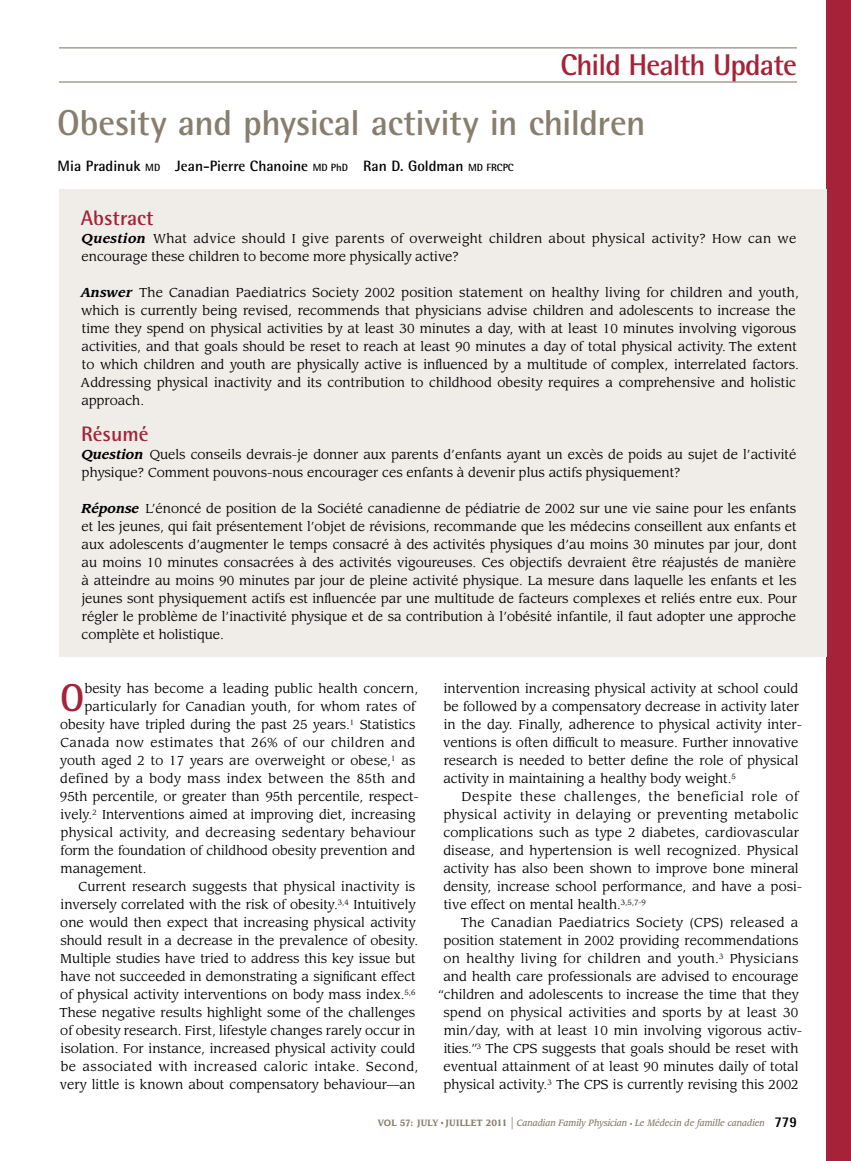
<style>
.page{position:relative;width:851px;height:1161px;background:#fff}
.page>*{position:absolute;margin:0;border:0;box-sizing:border-box;transform-origin:0 0}
.t1{font:700 38.85px "Rotis Semi Sans Std";color:#a52238}
.t2{font:700 36px "Rotis Semi Sans Std";letter-spacing:-.01em;color:#887e6e}
.t3{font:700 30px "Rotis Semi Sans Std";letter-spacing:-.03em;color:#a52238}
.t4{font:700 21px "Rotis Semi Sans Std";color:#a52238}
.t5{font:700 15px "Rotis Semi Sans Std";color:#000}
.t6{font:12.75px/18px "Leawood Std";color:#000}
.t7{font:12.75px/18px "Leawood Std";letter-spacing:.025em;color:#000}
.t8{font:12.75px "Leawood Std";letter-spacing:.03em;color:#000}
.t9{font:italic 500 9px "Leawood Std";color:#887e6e;scale:.9 1}
.s1{font-size:10.5px}
.s2{font-weight:700;font-style:italic}
.s3{font-weight:700;font-style:normal}
.s4{font-family:"Times";font-weight:400;font-style:normal}
.s5{font-weight:400;font-style:normal;font-size:15px}
.s6{font-style:normal;font-size:6px}
.s7{font-family:"Rotis Semi Sans Std";font-weight:800;font-style:normal;font-size:15px;color:#000}
</style>
<div class="page">
<div style="left:826px;top:0;width:24px;height:1161px;background:#a52238"></div>
<div style="left:59px;top:189px;width:767px;height:468px;background:#f0ede9"></div>
<hr style="left:59px;top:47px;width:737px;height:1px;background:#887e6e">
<hr style="left:59px;top:81px;width:737px;height:2px;background:#887e6e">
<h3 class="t3" style="left:560px;top:47px;width:238px">Child Health Update</h3>
<h2 class="t2" style="left:57px;top:101px;width:589px">Obesity and physical activity in children</h2>
<p class="t5" style="left:58px;top:157px;width:457px">Mia Pradinuk <span class="s1">MD</span> Jean-Pierre Chanoine <span class="s1">MD PhD</span> Ran D. Goldman <span class="s1">MD FRCPC</span></p>
<h3 class="t4" style="left:81px;top:205px;width:74px">Abstract</h3>
<p class="t7" style="left:81px;top:230px;width:716px"><span class="s2">Question</span> What advice should I give parents of overweight children about physical activity? How can we encourage these children to become more physically active?</p>
<p class="t6" style="left:81px;top:284px;width:719px"><span class="s2">Answer</span> The Canadian Paediatrics Society 2002 position statement on healthy living for children and youth, which is currently being revised, recommends that physicians advise children and adolescents to increase the time they spend on physical activities by at least 30 minutes a day, with at least 10 minutes involving vigorous activities, and that goals should be reset to reach at least 90 minutes a day of total physical activity. The extent to which children and youth are physically active is influenced by a multitude of complex, interrelated factors.<br>Addressing physical inactivity and its contribution to childhood obesity requires a comprehensive and holistic approach.</p>
<h3 class="t4" style="left:81px;top:421px;width:69px">Résumé</h3>
<p class="t6" style="left:81px;top:446px;width:716px"><span class="s2">Question</span> Quels conseils devrais-je donner aux parents d’enfants ayant un excès de poids au sujet de l’activité physique? Comment pouvons-nous encourager ces enfants à devenir plus actifs physiquement?</p>
<p class="t6" style="left:81px;top:500px;width:716px;text-align:justify"><span class="s2">Réponse</span> L’énoncé de position de la Société canadienne de pédiatrie de 2002 sur une vie saine pour les enfants et les jeunes, qui fait présentement l’objet de révisions, recommande que les médecins conseillent aux enfants et aux adolescents d’augmenter le temps consacré à des activités physiques d’au moins 30 minutes par jour, dont au moins 10 minutes consacrées à des activités vigoureuses. Ces objectifs devraient être réajustés de manière à atteindre au moins 90 minutes par jour de pleine activité physique. La mesure dans laquelle les enfants et les jeunes sont physiquement actifs est influencée par une multitude de facteurs complexes et reliés entre eux. Pour régler le problème de l’inactivité physique et de sa contribution à l’obésité infantile, il faut adopter une approche complète et holistique.</p>
<h1 class="t1" style="left:60px;top:674px;width:26px">O</h1>
<p class="t6" style="left:85px;top:680px;width:335px">besity has become a leading public health concern,</p>
<p class="t6" style="left:85px;top:698px;width:332px">particularly for Canadian youth, for whom rates of</p>
<p class="t6" style="left:60px;top:716px;width:356px">obesity have tripled during the past 25 years.<sup>1</sup> Statistics</p>
<p class="t8" style="left:61px;top:735px;width:356px">Canada now estimates that 26% of our children and</p>
<p class="t6" style="left:60px;top:752px;width:356px">youth aged 2 to 17 years are overweight or obese,<sup>1</sup> as</p>
<p class="t7" style="left:60px;top:770px;width:357px">defined by a body mass index between the 85th and</p>
<p class="t6" style="left:60px;top:788px;width:360px">95th percentile, or greater than 95th percentile, respect-</p>
<p class="t6" style="left:61px;top:806px;width:356px">ively.<sup>2</sup> Interventions aimed at improving diet, increasing</p>
<p class="t7" style="left:61px;top:824px;width:356px">physical activity, and decreasing sedentary behaviour</p>
<p class="t6" style="left:60px;top:842px;width:356px">form the foundation of childhood obesity prevention and</p>
<p class="t6" style="left:61px;top:860px;width:87px">management.</p>
<p class="t6" style="left:79px;top:878px;width:338px">Current research suggests that physical inactivity is</p>
<p class="t6" style="left:61px;top:896px;width:356px">inversely correlated with the risk of obesity.<sup>3,4</sup> Intuitively</p>
<p class="t6" style="left:60px;top:914px;width:357px">one would then expect that increasing physical activity</p>
<p class="t6" style="left:60px;top:932px;width:359px">should result in a decrease in the prevalence of obesity.</p>
<p class="t6" style="left:60px;top:950px;width:357px">Multiple studies have tried to address this key issue but</p>
<p class="t6" style="left:61px;top:968px;width:357px">have not succeeded in demonstrating a significant effect</p>
<p class="t6" style="left:60px;top:986px;width:357px">of physical activity interventions on body mass index.<sup>5,6</sup></p>
<p class="t6" style="left:60px;top:1004px;width:357px">These negative results highlight some of the challenges</p>
<p class="t6" style="left:60px;top:1022px;width:356px">of obesity research. First, lifestyle changes rarely occur in</p>
<p class="t6" style="left:61px;top:1040px;width:356px">isolation. For instance, increased physical activity could</p>
<p class="t8" style="left:61px;top:1059px;width:359px">be associated with increased caloric intake. Second,</p>
<p class="t6" style="left:60px;top:1076px;width:357px">very little is known about compensatory behaviour—an</p>
<p class="t6" style="left:443px;top:680px;width:360px">intervention increasing physical activity at school could be followed by a compensatory decrease in activity later in the day. Finally, adherence to physical activity inter&shy;ventions is often difficult to measure. Further innovative research is needed to better define the role of physical activity in maintaining a healthy body weight.<sup>5</sup></p>
<p class="t6" style="left:443px;top:788px;width:360px;text-indent:18px">Despite these challenges, the beneficial role of physical activity in delaying or preventing metabolic complications such as type 2 diabetes, cardiovascular disease, and hypertension is well recognized. Physical activity has also been shown to improve bone mineral density, increase school performance, and have a posi&shy;tive effect on mental health.<sup>3,5,7-9</sup></p>
<p class="t6" style="left:438px;top:914px;width:365px;text-align:right">The Canadian Paediatrics Society (CPS) released a position statement in 2002 providing recommendations on healthy living for children and youth.<sup>3</sup> Physicians and health care professionals are advised to encourage “children and adolescents to increase the time that they spend on physical activities and sports by at least 30 min/day, with at least 10 min involving vigorous activ&shy;ities.”<sup>3</sup> The CPS suggests that goals should be reset with eventual attainment of at least 90 minutes daily of total physical activity.<sup>3</sup> The CPS is currently revising this 2002</p>
<p class="t9" style="left:378px;top:1118px;width:467px"><span class="s3">Vol 57: JULY</span> <span class="s4">•</span> <span class="s3">JUILL ET 2011</span> <span class="s5">|</span> Canadian Family Physician <span class="s6">•</span> Le Médecin de famille canadien <span class="s7">779</span></p>
</div>
